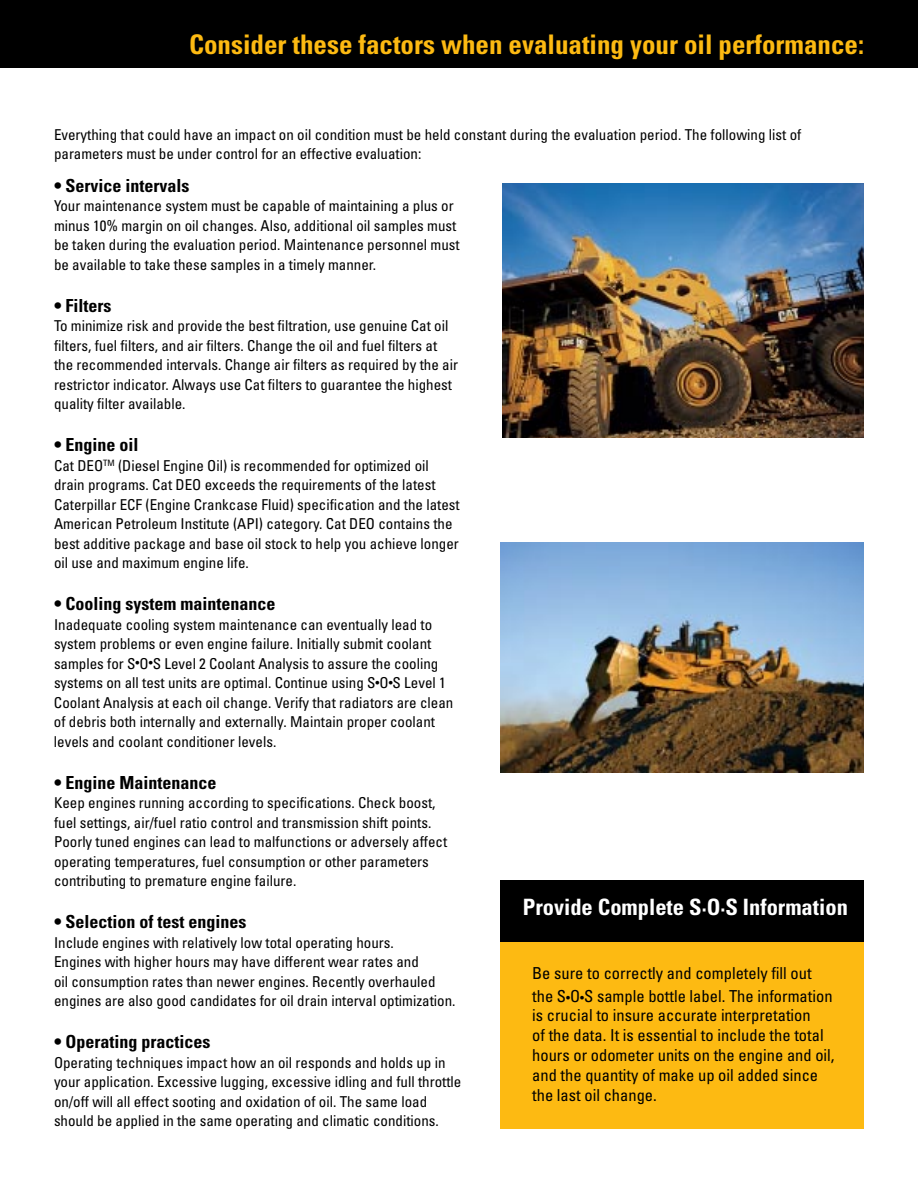
<style>
.page{position:relative;width:918px;height:1188px;background:#fff}
.page>*{position:absolute;margin:0;border:0;box-sizing:border-box;transform-origin:0 0}
.t1{font:700 condensed 27px "Univers";color:#fdba12}
.t2{font:700 condensed 22.5px "Univers";color:#fff}
.t3{font:700 condensed 18px "Univers";color:#000}
.t4{font:condensed 16.5px/19.8px "Univers";color:#000}
.t5{font:condensed 15px/19.5px "Univers";color:#000}
.s1{font-size:12px}
</style>
<div class="page">
<div style="left:0;top:0;width:918px;height:68px;background:#000"></div>
<img style="left:502px;top:183px;width:362px;height:255px">
<img style="left:501px;top:543px;width:363px;height:229px">
<div style="left:501px;top:880px;width:363px;height:63px;background:#000"></div>
<div style="left:501px;top:942px;width:363px;height:187px;background:#fdba12"></div>
<h1 class="t1" style="left:189px;top:34px;width:676px">Consider these factors when evaluating your oil performance:</h1>
<p class="t5" style="left:54px;top:126px;width:749px">Everything that could have an impact on oil condition must be held constant during the evaluation period. The following list of parameters must be under control for an effective evaluation:</p>
<p class="t3" style="left:54px;top:179px;width:137px">• Service intervals</p>
<p class="t5" style="left:54px;top:197px;width:407px">Your maintenance system must be capable of maintaining a plus or minus 10% margin on oil changes. Also, additional oil samples must be taken during the evaluation period. Maintenance personnel must be available to take these samples in a timely manner.</p>
<p class="t3" style="left:54px;top:299px;width:59px">• Filters</p>
<p class="t5" style="left:54px;top:317px;width:406px">To minimize risk and provide the best filtration, use genuine Cat oil filters, fuel filters, and air filters. Change the oil and fuel filters at the recommended intervals. Change air filters as required by the air restrictor indicator. Always use Cat filters to guarantee the highest quality filter available.</p>
<p class="t3" style="left:54px;top:438px;width:86px">• Engine oil</p>
<p class="t5" style="left:54px;top:457px;width:407px">Cat DEO<sup>TM</sup> (Diesel Engine Oil) is recommended for optimized oil drain programs. Cat DEO exceeds the requirements of the latest Caterpillar ECF (Engine Crankcase Fluid) specification and the latest American Petroleum Institute (API) category. Cat DEO contains the best additive package and base oil stock to help you achieve longer oil use and maximum engine life.</p>
<p class="t3" style="left:54px;top:597px;width:223px">• Cooling system maintenance</p>
<p class="t5" style="left:54px;top:616px;width:401px">Inadequate cooling system maintenance can eventually lead to system problems or even engine failure. Initially submit coolant samples for S<span class="s1">•</span>O<span class="s1">•</span>S Level 2 Coolant Analysis to assure the cooling systems on all test units are optimal. Continue using S<span class="s1">•</span>O<span class="s1">•</span>S Level 1<br>Coolant Analysis at each oil change. Verify that radiators are clean of debris both internally and externally. Maintain proper coolant levels and coolant conditioner levels.</p>
<p class="t3" style="left:54px;top:776px;width:164px">• Engine Maintenance</p>
<p class="t5" style="left:54px;top:794px;width:395px">Keep engines running according to specifications. Check boost, fuel settings, air/fuel ratio control and transmission shift points.<br>Poorly tuned engines can lead to malfunctions or adversely affect operating temperatures, fuel consumption or other parameters contributing to premature engine failure.</p>
<p class="t3" style="left:54px;top:915px;width:194px">• Selection of test engines</p>
<p class="t5" style="left:54px;top:934px;width:403px">Include engines with relatively low total operating hours.<br>Engines with higher hours may have different wear rates and<br>oil consumption rates than newer engines. Recently overhauled engines are also good candidates for oil drain interval optimization.</p>
<p class="t3" style="left:54px;top:1035px;width:158px">• Operating practices</p>
<p class="t5" style="left:54px;top:1054px;width:409px">Operating techniques impact how an oil responds and holds up in your application. Excessive lugging, excessive idling and full throttle on/off will all effect sooting and oxidation of oil. The same load should be applied in the same operating and climatic conditions.</p>
<h2 class="t2" style="left:523px;top:899px;width:327px">Provide Complete S·O·S Information</h2>
<p class="t4" style="left:532px;top:963px;width:302px;line-height:22.5px">Be sure to correctly and completely fill out the S<span class="s1">•</span>O<span class="s1">•</span>S sample bottle label. The information</p>
<p class="t4" style="left:532px;top:1007px;width:304px">is crucial to insure accurate interpretation<br>of the data. It is essential to include the total hours or odometer units on the engine and oil, and the quantity of make up oil added since the last oil change.</p>
</div>
